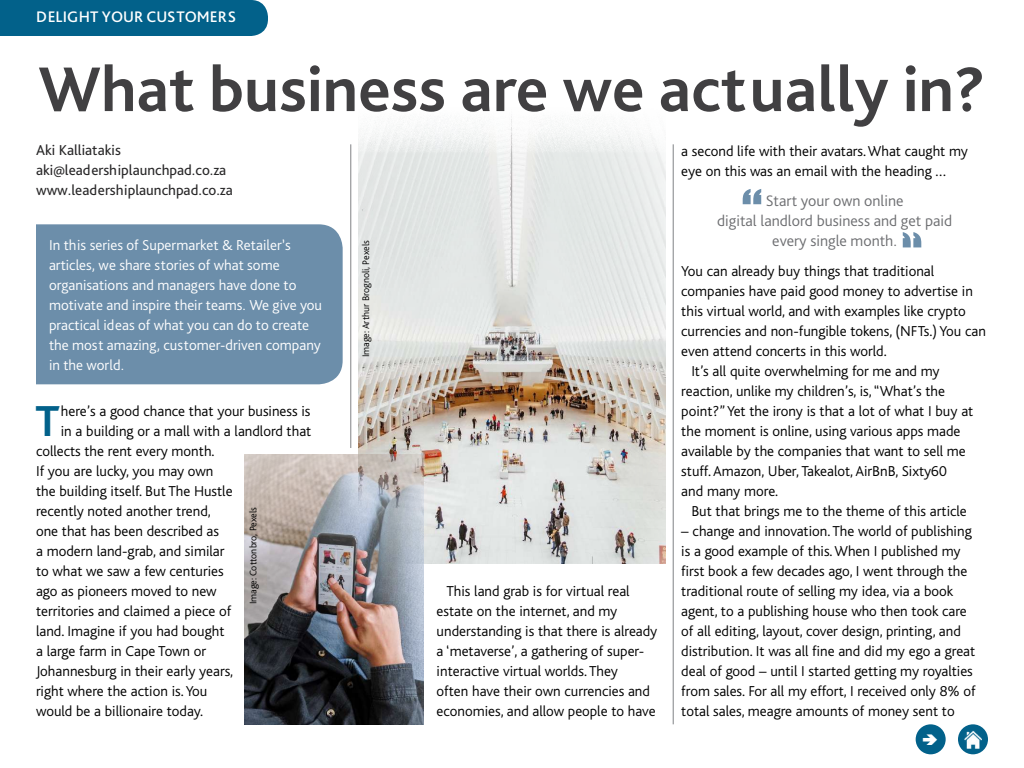
<style>
.page{position:relative;width:1024px;height:768px;background:#fff}
.page>*{position:absolute;margin:0;border:0;box-sizing:border-box;transform-origin:0 0}
.t1{font:700 66px "Bliss Pro";color:#414042}
.t2{font:60px "Impact";color:#6c8eaa}
.t3{font:700 45.3px "Bliss Pro";color:#02618a}
.t4{font:300 16px/20px "Bliss Pro";color:#6d6e71;text-align:center}
.t5{font:500 16px "Bliss Pro";color:#fff}
.t6{font:300 15px/20px "Bliss";color:#000}
.t7{font:300 15px/20px "Bliss Pro";color:#fff}
.t8{font:15px/20px "Bliss Pro";color:#292829}
.t9{font:300 10px "Bliss";color:#000}
</style>
<div class="page">
<img style="left:358px;top:116px;width:307px;height:448px">
<div style="left:36px;top:224px;width:307px;height:160px;background:#6c8eaa"></div>
<div style="left:916px;top:724px;width:30px;height:30px;background:#02618a;border-radius:50%"></div>
<div style="left:958px;top:724px;width:30px;height:30px;background:#02618a;border-radius:50%"></div>
<img style="left:964px;top:730px;width:18px;height:18px">
<div style="left:0;top:0;width:268px;height:36px;background:#02618a"></div>
<hr style="left:673px;top:144px;width:1px;height:580px;background:#808285">
<hr style="left:351px;top:144px;width:1px;height:304px;background:#808285">
<svg style="left:359px;top:448px;width:87px;height:116px;background:#d4ccc5"></svg>
<img style="left:244px;top:454px;width:180px;height:270px">
<p class="t5" style="left:36px;top:6px;width:202px">DELIGHT YOUR CUSTOMERS</p>
<h1 class="t1" style="left:38px;top:48px;width:949px">What business are we actually in?</h1>
<p class="t8" style="left:36px;top:140px;width:198px">Aki Kalliatakis aki@leadershiplaunchpad.co.za www.leadershiplaunchpad.co.za</p>
<p class="t7" style="left:49px;top:234px;width:275px">In this series of Supermarket &amp; Retailer’s articles, we share stories of what some organisations and managers have done to motivate and inspire their teams. We give you practical ideas of what you can do to create the most amazing, customer-driven company in the world.</p>
<h3 class="t3" style="left:35px;top:393px;width:26px">T</h3>
<p class="t6" style="left:61px;top:401px;width:251px">here’s a good chance that your business is</p>
<p class="t6" style="left:61px;top:421px;width:252px">in a building or a mall with a landlord that</p>
<p class="t6" style="left:36px;top:441px;width:180px">collects the rent every month.</p>
<p class="t6" style="left:36px;top:461px;width:179px">If you are lucky, you may own</p>
<p class="t6" style="left:36px;top:481px;width:198px">the building itself. But The Hustle</p>
<p class="t6" style="left:36px;top:501px;width:176px">recently noted another trend,</p>
<p class="t6" style="left:36px;top:521px;width:185px">one that has been described as</p>
<p class="t6" style="left:36px;top:541px;width:190px">a modern land-grab, and similar</p>
<p class="t6" style="left:36px;top:561px;width:189px">to what we saw a few centuries</p>
<p class="t6" style="left:36px;top:581px;width:182px">ago as pioneers moved to new</p>
<p class="t6" style="left:36px;top:601px;width:197px">territories and claimed a piece of</p>
<p class="t6" style="left:36px;top:621px;width:190px">land. Imagine if you had bought</p>
<p class="t6" style="left:36px;top:641px;width:172px">a large farm in Cape Town or</p>
<p class="t6" style="left:36px;top:661px;width:199px">Johannesburg in their early years,</p>
<p class="t6" style="left:36px;top:681px;width:173px">right where the action is. You</p>
<p class="t6" style="left:36px;top:701px;width:169px">would be a billionaire today.</p>
<p class="t9" style="left:248px;top:604px;width:99px;rotate:-90deg">Image: Cottonbro, Pexels</p>
<p class="t9" style="left:361px;top:357px;width:118px;rotate:-90deg">Image: Arthur Brognoli, Pexels</p>
<p class="t6" style="left:437px;top:581px;width:222px;text-indent:10px">This land grab is for virtual real estate on the internet, and my understanding is that there is already a ‘metaverse’, a gathering of super&shy;interactive virtual worlds. They<br>often have their own currencies and economies, and allow people to have</p>
<p class="t6" style="left:681px;top:141px;width:288px">a second life with their avatars. What caught my eye on this was an email with the heading …</p>
<p class="t4" style="left:717px;top:190px;width:237px">Start your own online<br>digital landlord business and get paid every single month.</p>
<p class="t6" style="left:681px;top:261px;width:254px">You can already buy things that traditional</p>
<p class="t6" style="left:681px;top:281px;width:293px">companies have paid good money to advertise in</p>
<p class="t6" style="left:681px;top:301px;width:286px">this virtual world, and with examples like crypto</p>
<p class="t6" style="left:681px;top:321px;width:306px">currencies and non-fungible tokens, (NFTs.) You can</p>
<p class="t6" style="left:681px;top:341px;width:207px">even attend concerts in this world.</p>
<p class="t6" style="left:691px;top:361px;width:250px">It’s all quite overwhelming for me and my</p>
<p class="t6" style="left:681px;top:381px;width:265px">reaction, unlike my children’s, is, “What’s the</p>
<p class="t6" style="left:681px;top:401px;width:294px">point?” Yet the irony is that a lot of what I buy at</p>
<p class="t6" style="left:681px;top:421px;width:281px">the moment is online, using various apps made</p>
<p class="t6" style="left:681px;top:441px;width:286px">available by the companies that want to sell me</p>
<p class="t6" style="left:681px;top:461px;width:267px">stuff. Amazon, Uber, Takealot, AirBnB, Sixty60</p>
<p class="t6" style="left:681px;top:481px;width:98px">and many more.</p>
<p class="t6" style="left:691px;top:501px;width:277px">But that brings me to the theme of this article</p>
<p class="t6" style="left:681px;top:521px;width:296px">– change and innovation. The world of publishing is a good example of this. When I published my first book a few decades ago, I went through the traditional route of selling my idea, via a book agent, to a publishing house who then took care of all editing, layout, cover design, printing, and distribution. It was all fine and did my ego a great deal of good – until I started getting my royalties from sales. For all my effort, I received only 8% of total sales, meagre amounts of money sent to</p>
<h2 class="t2" style="left:742px;top:166px;width:22px">“</h2>
</div>
